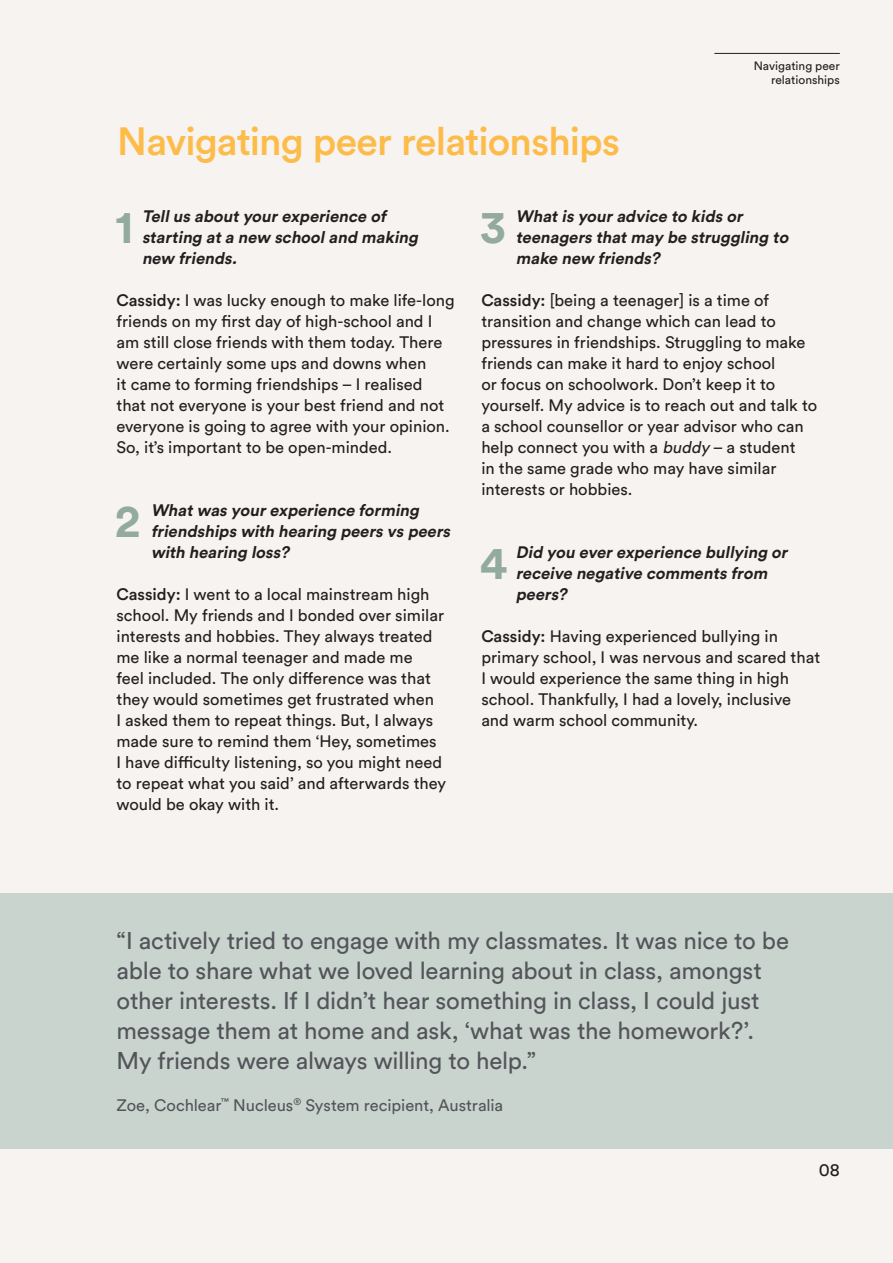
<style>
.page{position:relative;width:893px;height:1263px;background:#f7f3f0}
.page>*{position:absolute;margin:0;border:0;box-sizing:border-box;transform-origin:0 0}
.t1{font:700 46.05px "Circular Std";color:#93aaa1}
.t2{font:500 39px "Circular Std";letter-spacing:-.02em;color:#fdbc4a}
.t3{font:24px/30px "Circular Std";letter-spacing:-.01em;color:#54555a}
.t4{font:18px "Circular Std";color:#231f20}
.t5{font:16.5px/21px "Circular Std";color:#231f20}
.t6{font:italic 700 16.5px/21px "Circular Std";color:#231f20}
.t7{font:16.5px "Circular Std";letter-spacing:-.005em;color:#54555a}
.t8{font:12px/14.4px "Circular Std";color:#231f20;text-align:right}
.s1{font-weight:500}
.s2{font-style:italic}
</style>
<div class="page">
<div style="left:0;top:893px;width:893px;height:255px;background:#c9d4cf"></div>
<hr style="left:714px;top:53px;width:126px;height:1px;background:#231f20">
<p class="t2" style="left:117px;top:117px;width:504px">Navigating peer relationships</p>
<p class="t8" style="left:754px;top:58px;width:88px">Navigating peer relationships</p>
<p class="t1" style="left:115px;top:197px;width:20px">1</p>
<p class="t6" style="left:142px;top:206px;width:281px">Tellus aboutyourexperience of starting ata new schooland making new friends.</p>
<p class="t5" style="left:117px;top:290px;width:340px"><span class="s1">Cassidy:</span> I was lucky enough to make life-long friends on my first day of high-school and I am still close friends with them today. There were certainly some ups and downs when<br>it came to forming friendships – I realised that not everyone is your best friend and not everyone is going to agree with your opinion.<br>So, it’s important to be open-minded.</p>
<p class="t1" style="left:115px;top:491px;width:27px">2</p>
<p class="t6" style="left:151px;top:500px;width:304px">Whatwas yourexperience forming friendships with hearing peers vs peers with hearing loss?</p>
<p class="t5" style="left:117px;top:584px;width:331px"><span class="s1">Cassidy:</span> I went to a local mainstream high school. My friends and I bonded over similar interests and hobbies. They always treated me like a normal teenager and made me<br>feel included. The only difference was that they would sometimes get frustrated when<br>I asked them to repeat things. But, I always made sure to remind them ‘Hey, sometimes<br>I have difficulty listening, so you might need to repeat what you said’ and afterwards they would be okay with it.</p>
<p class="t1" style="left:480px;top:197px;width:27px">3</p>
<p class="t6" style="left:516px;top:206px;width:278px">Whatis youradvice to kids or teenagers thatmay be struggling to make new friends?</p>
<p class="t5" style="left:481px;top:290px;width:337px"><span class="s1">Cassidy:</span> [being a teenager] is a time of transition and change which can lead to pressures in friendships. Struggling to make friends can make it hard to enjoy school<br>or focus on schoolwork. Don’t keep it to yourself. My advice is to reach out and talk to a school counsellor or year advisor who can help connect you with a <span class="s2">buddy</span> – a student<br>in the same grade who may have similar interests or hobbies.</p>
<p class="t1" style="left:480px;top:533px;width:29px">4</p>
<p class="t6" style="left:516px;top:542px;width:277px">Did you everexperience bullying or receive negative comments from peers?</p>
<p class="t5" style="left:481px;top:626px;width:340px"><span class="s1">Cassidy:</span> Having experienced bullying in primary school, I was nervous and scared that I would experience the same thing in high school. Thankfully, I had a lovely, inclusive and warm school community.</p>
<p class="t3" style="left:117px;top:925px;width:674px">“I actively tried to engage with my classmates. It was nice to be able to share what we loved learning about in class, amongst other interests. If I didn’t hear something in class, I could just message them at home and ask, ‘what was the homework?’.<br>My friends were always willing to help.”</p>
<p class="t7" style="left:117px;top:1095px;width:388px">Zoe, Cochlear<sup>™</sup> Nucleus<sup>®</sup> System recipient, Australia</p>
<p class="t4" style="left:819px;top:1159px;width:23px">08</p>
</div>
